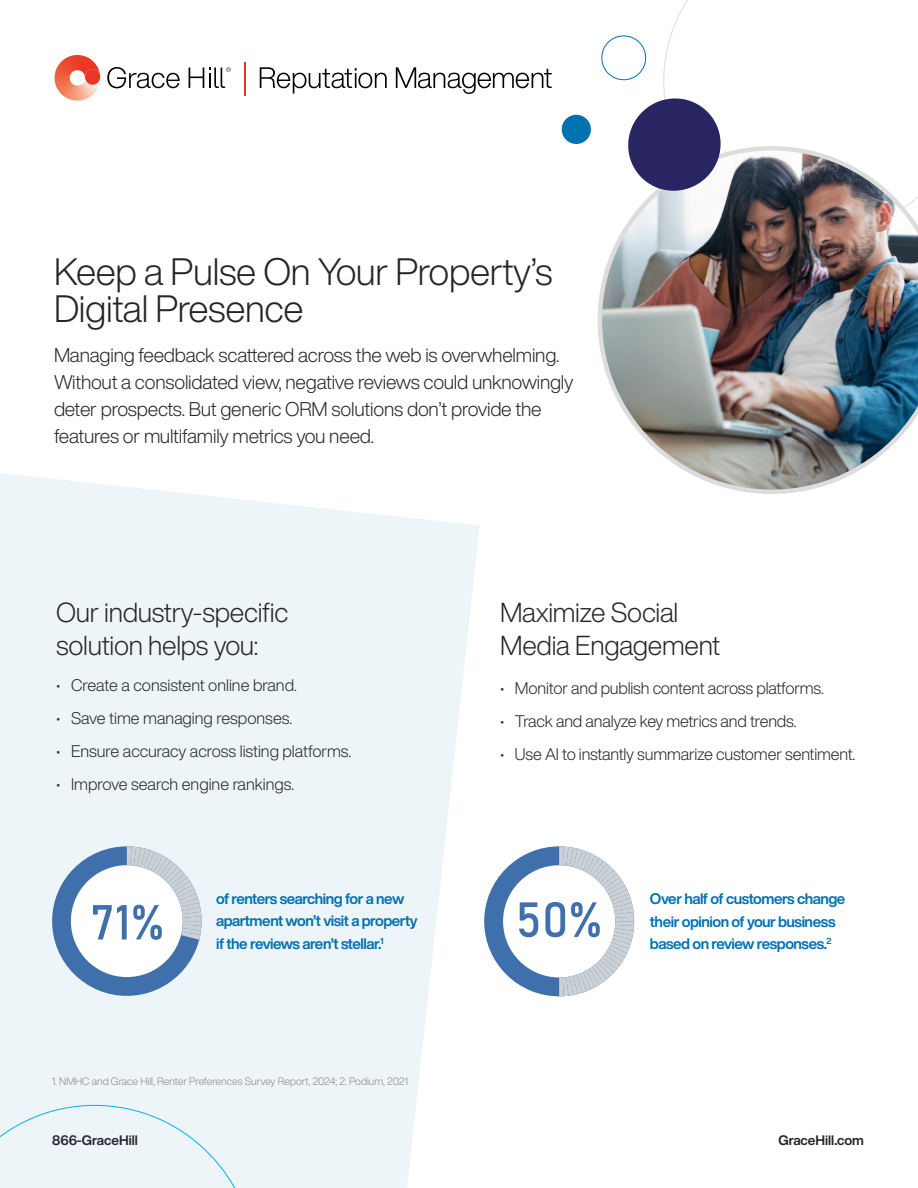
<style>
.page{position:relative;width:918px;height:1188px;background:#fff}
.page>*{position:absolute;margin:0;border:0;box-sizing:border-box;transform-origin:0 0}
.t1{font:300 37.5px/37.5px "Helvetica Now Display";letter-spacing:-.01em;color:#272425}
.t2{font:300 27px/33px "Helvetica Now Display";letter-spacing:-.01em;color:#272425}
.t3{font:300 19.5px/27px "Helvetica Now Display";letter-spacing:-.01em;color:#272425}
.t4{font:300 16.5px "Helvetica Now Display";letter-spacing:-.01em;color:#272425}
.t5{font:700 15px/22.5px "Helvetica Now Display";letter-spacing:-.03em;color:#0071b1}
.t6{font:700 13.5px "Helvetica Now Display";color:#272425}
.t7{font:300 10.5px "Helvetica Now Display";color:#888}
</style>
<div class="page">
<svg style="left:260px;top:67px;width:127px;height:27px"></svg>
<svg style="left:396px;top:67px;width:156px;height:27px"></svg>
<hr style="left:244px;top:62px;width:2px;height:34px;background:#e23627">
<svg style="left:107px;top:67px;width:73px;height:21px"></svg>
<svg style="left:189px;top:67px;width:42px;height:21px"></svg>
<img style="left:55px;top:55px;width:44px;height:46px">
<img style="left:85px;top:69px;width:15px;height:16px">
<svg style="left:0;top:473px;width:480px;height:715px;fill:#eef5f9"></svg>
<img style="left:598px;top:146px;width:320px;height:348px">
<svg style="left:52px;top:846px;width:150px;height:150px"></svg>
<svg style="left:484px;top:846px;width:150px;height:150px"></svg>
<svg style="left:623px;top:94px;width:103px;height:102px"></svg>
<svg style="left:561px;top:114px;width:30px;height:30px"></svg>
<svg style="left:601px;top:35px;width:46px;height:46px"></svg>
<h1 class="t1" style="left:54px;top:252px;width:500px">Keep a Pulse On Your Property’s<br>Digital Presence</h1>
<p class="t3" style="left:54px;top:341px;width:521px">Managing feedback scattered across the web is overwhelming.<br>Without a consolidated view, negative reviews could unknowingly deter prospects. But generic ORM solutions don’t provide the features or multifamily metrics you need.</p>
<h2 class="t2" style="left:56px;top:596px;width:234px">Our industry-specific solution helps you:</h2>
<h2 class="t2" style="left:500px;top:596px;width:222px">Maximize Social<br>Media Engagement</h2>
<p class="t4" style="left:56px;top:674px;width:242px">• Create a consistent online brand.</p>
<p class="t4" style="left:56px;top:707px;width:238px">• Save time managing responses.</p>
<p class="t4" style="left:56px;top:740px;width:297px">• Ensure accuracy across listing platforms.</p>
<p class="t4" style="left:56px;top:773px;width:240px">• Improve search engine rankings.</p>
<p class="t4" style="left:500px;top:677px;width:325px">• Monitor and publish content across platforms.</p>
<p class="t4" style="left:500px;top:710px;width:298px">• Track and analyze key metrics and trends.</p>
<p class="t4" style="left:500px;top:743px;width:357px">• Use AI to instantly summarize customer sentiment.</p>
<p class="t5" style="left:216px;top:887px;width:203px">of renters searching for a new apartment won’t visit a property if the reviews aren’t stellar.<sup>1</sup></p>
<p class="t5" style="left:650px;top:888px;width:197px">Over half of customers change their opinion of your business based on review responses.<sup>2</sup></p>
<p class="t7" style="left:52px;top:1074px;width:358px">1. NMHC and Grace Hill, Renter Preferences Survey Report, 2024; 2. Podium, 2021</p>
<p class="t6" style="left:52px;top:1131px;width:87px">866-GraceHill</p>
<p class="t6" style="left:778px;top:1131px;width:87px">GraceHill.com</p>
</div>
